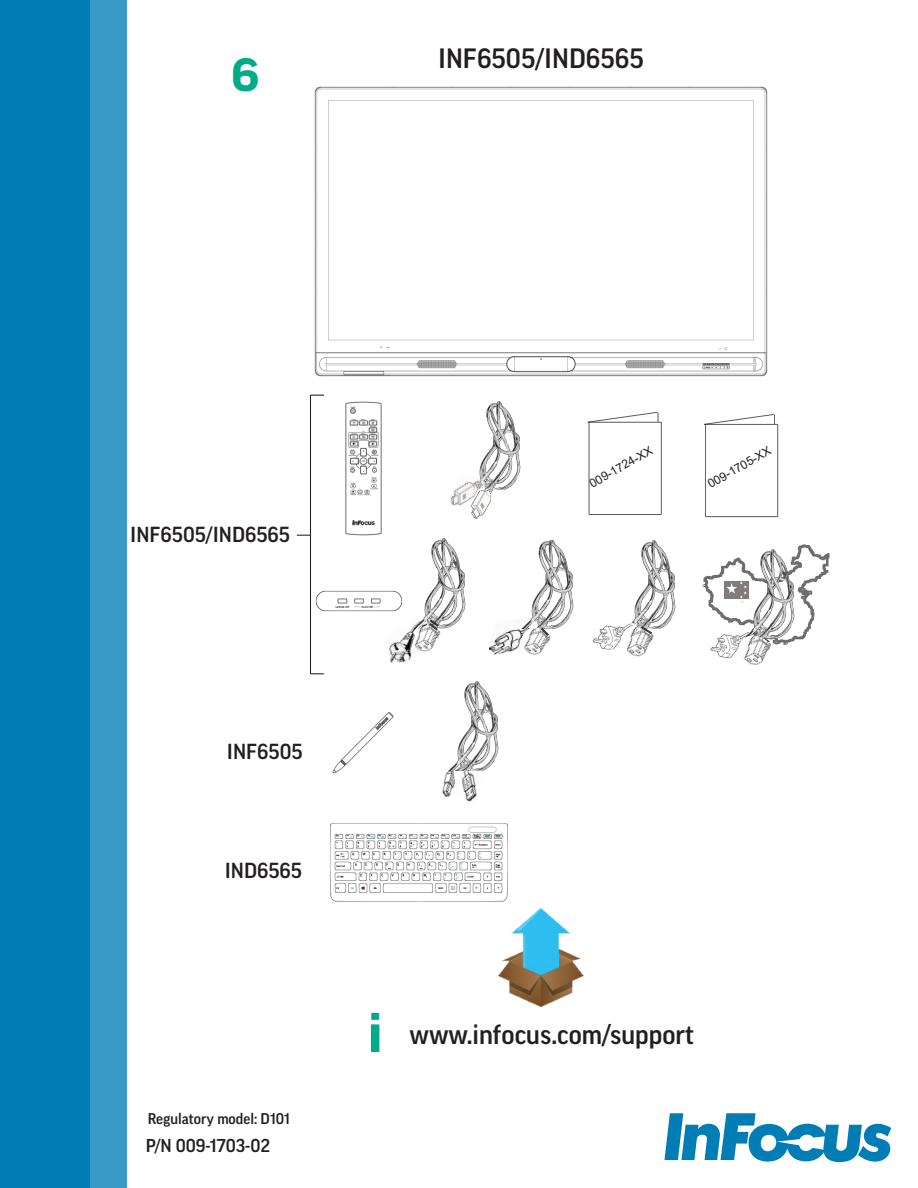
<style>
.page{position:relative;width:918px;height:1188px;background:#fff}
.page>*{position:absolute;margin:0;border:0;box-sizing:border-box;transform-origin:0 0}
.t1{font:700 expanded 54px "Good Pro";color:#00ab89}
.t2{font:700 expanded 45px "Good Pro";color:#00ab89}
.t3{font:500 27px "Good Pro";color:#231f20}
.t4{font:500 21px "Good Pro";color:#231f20}
.t5{font:500 18px "Good Pro";color:#231f20}
.t6{font:500 15px "Good Pro";color:#231f20}
.t7{font:12px "Arial";color:#231f20}
</style>
<div class="page">
<div style="left:0;top:0;width:127px;height:1188px;background:#399ac5"></div>
<div style="left:0;top:0;width:89px;height:1188px;background:#007db5"></div>
<svg style="left:664px;top:1113px;width:227px;height:49px"></svg>
<img style="left:498px;top:907px;width:86px;height:100px">
<img style="left:442px;top:771px;width:13px;height:26px">
<img style="left:448px;top:681px;width:51px;height:90px">
<img style="left:456px;top:770px;width:29px;height:32px">
<img style="left:332px;top:712px;width:62px;height:62px">
<img style="left:330px;top:823px;width:178px;height:79px">
<img style="left:314px;top:86px;width:454px;height:291px">
<img style="left:479px;top:401px;width:42px;height:89px">
<img style="left:450px;top:473px;width:35px;height:33px">
<img style="left:471px;top:488px;width:28px;height:32px">
<hr style="left:589px;top:422px;width:1px;height:92px;background:#231f20">
<hr style="left:589px;top:514px;width:72px;height:1px;background:#231f20">
<hr style="left:661px;top:422px;width:1px;height:92px;background:#231f20">
<hr style="left:588px;top:422px;width:73px;height:1px;background:#231f20">
<svg style="left:588px;top:412px;width:71px;height:11px"></svg>
<hr style="left:705px;top:424px;width:1px;height:93px;background:#231f20">
<hr style="left:706px;top:516px;width:72px;height:1px;background:#231f20">
<hr style="left:777px;top:424px;width:1px;height:93px;background:#231f20">
<hr style="left:704px;top:424px;width:74px;height:1px;background:#231f20">
<svg style="left:704px;top:414px;width:71px;height:11px"></svg>
<img style="left:315px;top:590px;width:88px;height:22px">
<img style="left:702px;top:545px;width:128px;height:100px">
<img style="left:705px;top:626px;width:39px;height:33px">
<img style="left:744px;top:547px;width:54px;height:91px">
<img style="left:736px;top:636px;width:38px;height:29px">
<img style="left:724px;top:582px;width:24px;height:17px">
<img style="left:634px;top:540px;width:42px;height:89px">
<img style="left:592px;top:617px;width:48px;height:32px">
<div style="left:571px;top:617px;width:69px;height:34px;border:1px solid #fff;border-radius:50%"></div>
<img style="left:619px;top:627px;width:38px;height:30px">
<svg style="left:641px;top:627px;width:11px;height:7px"></svg>
<div style="left:508px;top:610px;width:54px;height:33px;border:1px solid #fff;border-radius:50%"></div>
<img style="left:489px;top:618px;width:31px;height:37px">
<img style="left:522px;top:541px;width:54px;height:87px">
<img style="left:520px;top:627px;width:31px;height:28px">
<svg style="left:529px;top:621px;width:20px;height:15px"></svg>
<img style="left:388px;top:643px;width:24px;height:20px">
<img style="left:424px;top:538px;width:44px;height:90px">
<img style="left:415px;top:646px;width:19px;height:6px">
<svg style="left:393px;top:608px;width:53px;height:38px"></svg>
<img style="left:345px;top:401px;width:37px;height:135px">
<svg style="left:311px;top:395px;width:13px;height:1px"></svg>
<hr style="left:310px;top:395px;width:1px;height:279px;background:#231f20">
<svg style="left:310px;top:673px;width:14px;height:1px"></svg>
<svg style="left:297px;top:535px;width:13px;height:1px"></svg>
<p class="t2" style="left:231px;top:49px;width:30px">6</p>
<p class="t3" style="left:438px;top:43px;width:207px">INF6505/IND6565</p>
<p class="t4" style="left:130px;top:523px;width:161px">INF6505/IND6565</p>
<p class="t7" style="left:586px;top:477px;width:72px;rotate:-30deg">009-1724-XX</p>
<p class="t7" style="left:705px;top:477px;width:72px;rotate:-30deg">009-1705-XX</p>
<p class="t4" style="left:227px;top:739px;width:77px">INF6505</p>
<p class="t4" style="left:225px;top:859px;width:79px">IND6565</p>
<p class="t6" style="left:148px;top:1110px;width:143px">Regulatory model: D101</p>
<p class="t5" style="left:146px;top:1135px;width:126px">P/N 009-1703-02</p>
<p class="t1" style="left:367px;top:1002px;width:17px">i</p>
<p class="t3" style="left:409px;top:1019px;width:286px">www.infocus.com/support</p>
</div>
